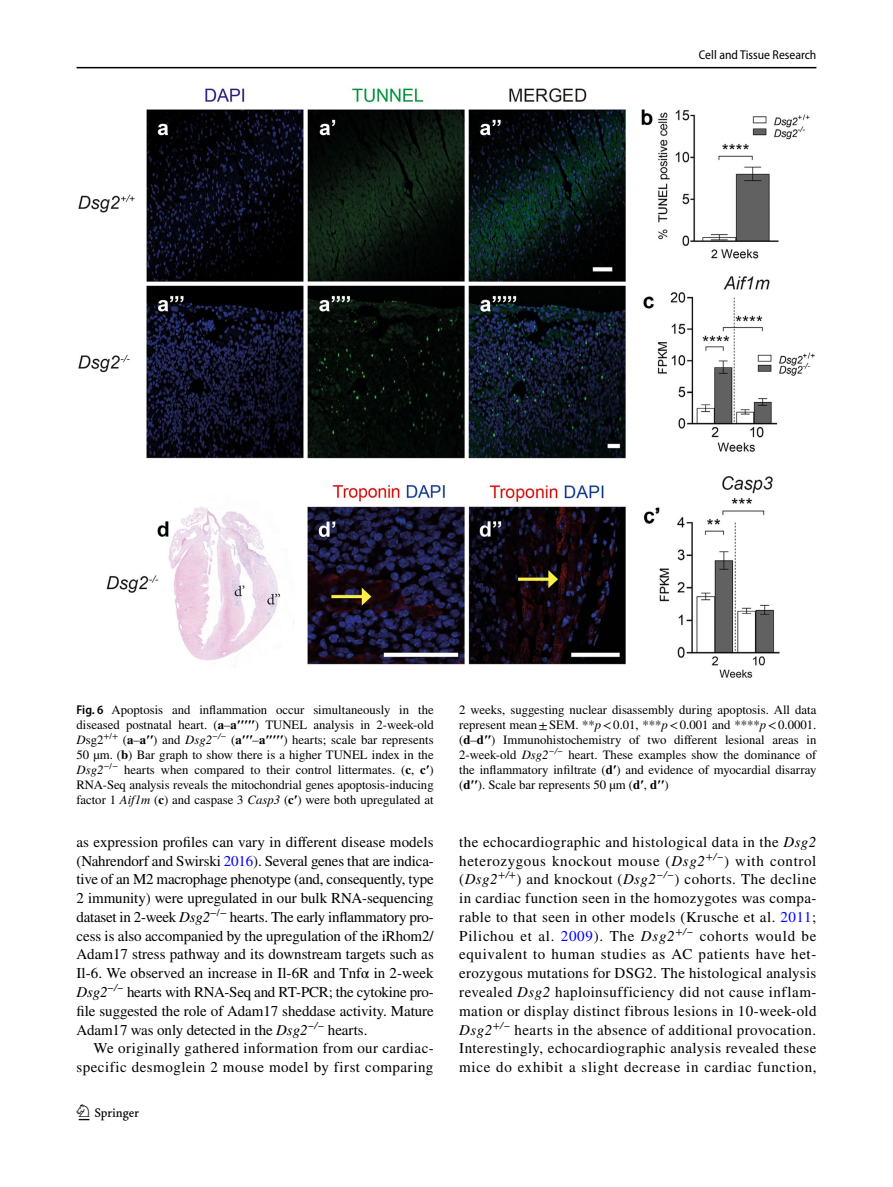
<style>
.page{position:relative;width:893px;height:1187px;background:#fff}
.page>*{position:absolute;margin:0;border:0;box-sizing:border-box;transform-origin:0 0}
.t1{font:22.5px "Springnew Regular 2";color:#000}
.t2{font:15px/18.8px "STIX";letter-spacing:.03em;color:#000;text-align:justify}
.t3{font:12.75px/15px "STIX";color:#000;text-align:justify}
.t4{font:semi-condensed 12.75px "Myriad Pro";color:#000}
.s1{font-family:"Myriad Pro";font-weight:600;font-stretch:semi-condensed}
.s2{font-weight:700}
.s3{font-family:"Times New Roman";font-weight:700}
.s4{font-style:italic}
.s5{color:#00f}
</style>
<div class="page">
<hr style="left:77px;top:67px;width:739px;height:1px;background:#000">
<img style="left:78px;top:87px;width:737px;height:591px">
<p class="t4" style="left:699px;top:48px;width:119px">Cell and Tissue Research</p>
<p class="t3" style="left:77px;top:703px;width:359px"><span class="s1">Fig. 6</span> Apoptosis and inflammation occur simultaneously in the diseased postnatal heart. (<span class="s2">a</span>–<span class="s2">a</span><span class="s3">′′′′′</span>) TUNEL analysis in 2-week-old <span class="s4">D</span>sg2<sup>+/+</sup> (<span class="s2">a</span>–<span class="s2">a</span><span class="s3">′′</span>) and <span class="s4">Dsg2</span><sup>−/−</sup> (<span class="s2">a</span><span class="s3">′′′</span>–<span class="s2">a</span><span class="s3">′′′′′</span>) hearts; scale bar represents 50 µm. (<span class="s2">b</span>) Bar graph to show there is a higher TUNEL index in the <span class="s4">Dsg2</span><sup>−/−</sup> hearts when compared to their control littermates. (<span class="s2">c</span>, <span class="s2">c</span><span class="s3">′</span>)<br>RNA-Seq analysis reveals the mitochondrial genes apoptosis-inducing factor 1 <span class="s4">Aif1m</span> (<span class="s2">c</span>) and caspase 3 <span class="s4">Casp3</span> (<span class="s2">c</span><span class="s3">′</span>) were both upregulated at</p>
<p class="t3" style="left:459px;top:703px;width:359px">2 weeks, suggesting nuclear disassembly during apoptosis. All data represent mean±SEM. **<span class="s4">p</span>&lt;0.01, ***<span class="s4">p</span>&lt;0.001 and ****<span class="s4">p</span>&lt;0.0001. (<span class="s2">d</span>–<span class="s2">d</span><span class="s3">′′</span>) Immunohistochemistry of two different lesional areas in 2-week-old <span class="s4">Dsg2</span><sup>−/−</sup> heart. These examples show the dominance of the inflammatory infiltrate (<span class="s2">d</span><span class="s3">′</span>) and evidence of myocardial disarray (<span class="s2">d</span><span class="s3">′′</span>). Scale bar represents 50 µm (<span class="s2">d</span><span class="s3">′</span>, <span class="s2">d</span><span class="s3">′′</span>)</p>
<p class="t2" style="left:77px;top:833px;width:359px">as expression profiles can vary in different disease models (Nahrendorf and Swirski <span class="s5">2016</span>). Several genes that are indica&shy;tive of an M2 macrophage phenotype (and, consequently, type 2 immunity) were upregulated in our bulk RNA-sequencing dataset in 2-week <span class="s4">Dsg2</span><sup>−/−</sup> hearts. The early inflammatory pro&shy;cess is also accompanied by the upregulation of the iRhom2/ Adam17 stress pathway and its downstream targets such as Il-6. We observed an increase in Il-6R and Tnfα in 2-week <span class="s4">Dsg2</span><sup>−/−</sup> hearts with RNA-Seq and RT-PCR; the cytokine pro&shy;file suggested the role of Adam17 sheddase activity. Mature Adam17 was only detected in the <span class="s4">Dsg2</span><sup>−/−</sup> hearts.</p>
<p class="t2" style="left:77px;top:1039px;width:359px;text-align:right">We originally gathered information from our cardiac&shy;specific desmoglein 2 mouse model by first comparing</p>
<h1 class="t1" style="left:79px;top:1104px;width:62px">1 3</h1>
<p class="t2" style="left:459px;top:833px;width:359px">the echocardiographic and histological data in the <span class="s4">Dsg2 </span>heterozygous knockout mouse (<span class="s4">Dsg2</span><sup>+</sup><sup>/−</sup>) with control (<span class="s4">Dsg2</span><sup>+</sup><sup>/</sup><sup>+</sup>) and knockout (<span class="s4">Dsg2</span><sup>−/−</sup>) cohorts. The decline in cardiac function seen in the homozygotes was compa&shy;rable to that seen in other models (Krusche et al. <span class="s5">2011</span>; Pilichou et al. <span class="s5">2009</span>). The <span class="s4">Dsg2</span><sup>+</sup><sup>/−</sup> cohorts would be equivalent to human studies as AC patients have het&shy;erozygous mutations for DSG2. The histological analysis revealed <span class="s4">Dsg2</span> haploinsufficiency did not cause inflam&shy;mation or display distinct fibrous lesions in 10-week-old <span class="s4">Dsg2</span><sup>+</sup><sup>/−</sup> hearts in the absence of additional provocation.<br>Interestingly, echocardiographic analysis revealed these mice do exhibit a slight decrease in cardiac function,</p>
</div>
